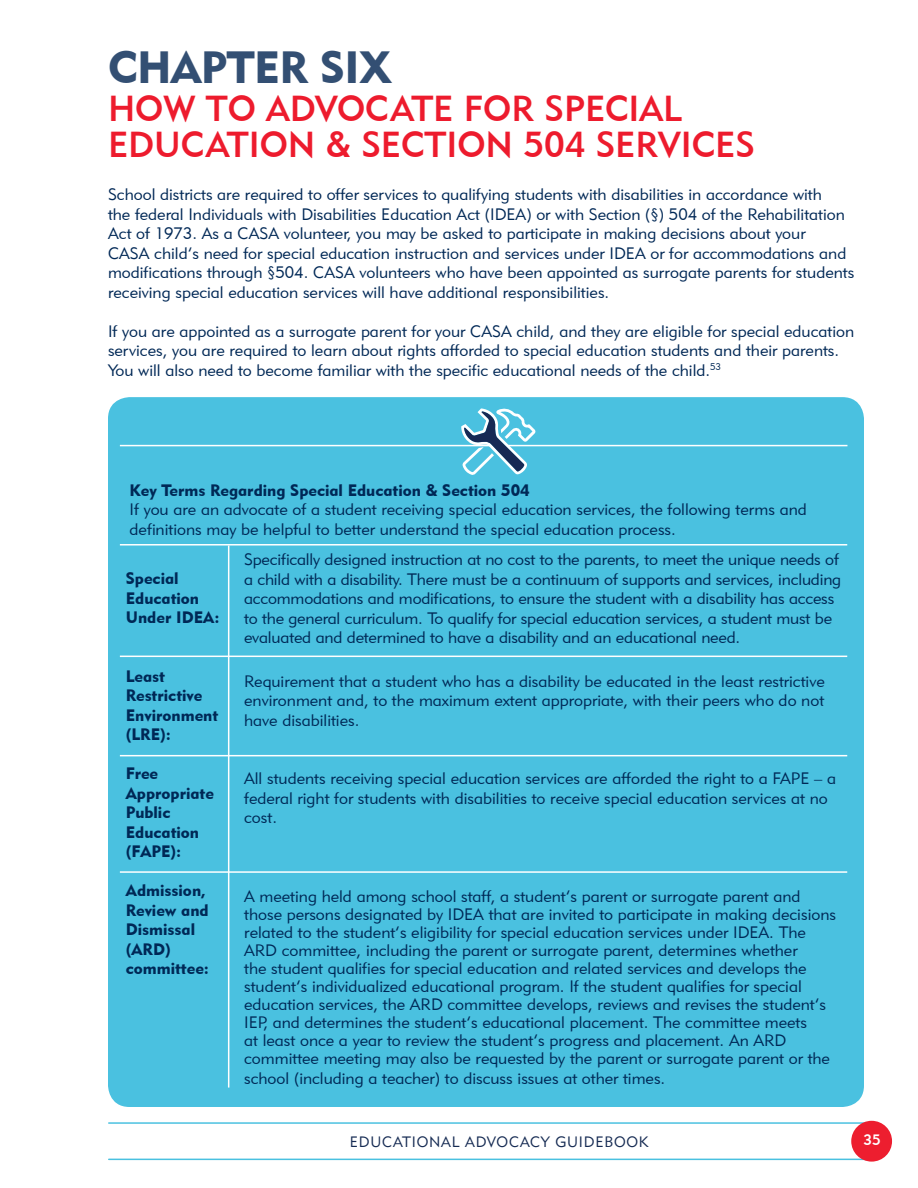
<style>
.page{position:relative;width:918px;height:1188px;background:#fff}
.page>*{position:absolute;margin:0;border:0;box-sizing:border-box;transform-origin:0 0}
.t1{font:45px "Geometric 415 BT Black A";letter-spacing:-.01em;color:#334f73}
.t2{font:36px/36px "Geometric 415 BT Medium A";color:#ed1b2d}
.t3{font:16.5px/19.5px "Geometric 415 BT Lite A";color:#002856}
.t4{font:16.5px/19.5px "Geometric 415 BT Black A";color:#002856}
.t5{font:15px "Geometric 415 BT Lite A";letter-spacing:.05em;color:#162b53}
.t6{font:15px "Geometric 415 BT Medium A";color:#fff}
</style>
<div class="page">
<hr style="left:109px;top:1122px;width:763px;height:2px;background:#4ac1e0">
<hr style="left:109px;top:1159px;width:763px;height:1px;background:#4ac1e0">
<div style="left:853px;top:1122px;width:38px;height:38px;background:#ed1e2f;border-radius:50%"></div>
<div style="left:851px;top:1121px;width:41px;height:41px;border:3px solid #ed1e2f;border-radius:50%"></div>
<div style="left:108px;top:397px;width:756px;height:710px;background:#4ac1e0;border-radius:22px"></div>
<hr style="left:228px;top:546px;width:1px;height:542px;background:#fff">
<svg style="left:461px;top:408px;width:75px;height:67px"></svg>
<hr style="left:508px;top:445px;width:339px;height:1px;background:#fff">
<hr style="left:120px;top:445px;width:370px;height:1px;background:#fff">
<hr style="left:120px;top:656px;width:727px;height:1px;background:#fff">
<hr style="left:120px;top:544px;width:727px;height:2px;background:#fff">
<hr style="left:120px;top:755px;width:727px;height:1px;background:#fff">
<hr style="left:120px;top:871px;width:727px;height:2px;background:#fff">
<h1 class="t1" style="left:108px;top:51px;width:285px">CHAPTER SIX</h1>
<h2 class="t2" style="left:108px;top:94px;width:648px">HOW TO ADVOCATE FOR SPECIAL<br>EDUCATION &amp; SECTION 504 SERVICES</h2>
<p class="t3" style="left:108px;top:186px;width:748px">School districts are required to offer services to qualifying students with disabilities in accordance with<br>the federal Individuals with Disabilities Education Act (IDEA) or with Section (§) 504 of the Rehabilitation Act of 1973. As a CASA volunteer, you may be asked to participate in making decisions about your<br>CASA child’s need for special education instruction and services under IDEA or for accommodations and modifications through §504. CASA volunteers who have been appointed as surrogate parents for students receiving special education services will have additional responsibilities.</p>
<p class="t3" style="left:108px;top:322px;width:748px">If you are appointed as a surrogate parent for your CASA child, and they are eligible for special education services, you are required to learn about rights afforded to special education students and their parents.<br>You will also need to become familiar with the specific educational needs of the child.<sup>53</sup></p>
<p class="t4" style="left:130px;top:482px;width:402px">Key Terms Regarding Special Education &amp; Section 504</p>
<p class="t3" style="left:130px;top:500px;width:679px">If you are an advocate of a student receiving special education services, the following terms and definitions may be helpful to better understand the special education process.</p>
<p class="t3" style="left:244px;top:549px;width:599px">Specifically designed instruction at no cost to the parents, to meet the unique needs of a child with a disability. There must be a continuum of supports and services, including accommodations and modifications, to ensure the student with a disability has access to the general curriculum. To qualify for special education services, a student must be evaluated and determined to have a disability and an educational need.</p>
<p class="t3" style="left:244px;top:672px;width:582px;text-align:justify">Requirement that a student who has a disability be educated in the least restrictive environment and, to the maximum extent appropriate, with their peers who do not have disabilities.</p>
<p class="t4" style="left:126px;top:570px;width:95px">Special<br>Education<br>Under IDEA:</p>
<p class="t4" style="left:126px;top:668px;width:94px">Least<br>Restrictive<br>Environment (LRE):</p>
<p class="t4" style="left:126px;top:765px;width:90px">Free<br>Appropriate<br>Public<br>Education (FAPE):</p>
<p class="t4" style="left:126px;top:882px;width:85px">Admission,<br>Review and<br>Dismissal (ARD) committee:</p>
<p class="t3" style="left:244px;top:770px;width:593px">All students receiving special education services are afforded the right to a FAPE – a federal right for students with disabilities to receive special education services at no cost.</p>
<p class="t3" style="left:244px;top:888px;width:593px;line-height:18px">A meeting held among school staff, a student’s parent or surrogate parent and those persons designated by IDEA that are invited to participate in making decisions related to the student’s eligibility for special education services under IDEA. The ARD committee, including the parent or surrogate parent, determines whether<br>the student qualifies for special education and related services and develops the student’s individualized educational program. If the student qualifies for special education services, the ARD committee develops, reviews and revises the student’s IEP, and determines the student’s educational placement. The committee meets<br>at least once a year to review the student’s progress and placement. An ARD committee meeting may also be requested by the parent or surrogate parent or the</p>
<p class="t3" style="left:244px;top:1069px;width:423px">school (including a teacher) to discuss issues at other times.</p>
<p class="t5" style="left:350px;top:1135px;width:300px">EDUCATIONAL ADVOCACY GUIDEBOOK</p>
<p class="t6" style="left:864px;top:1134px;width:19px">35</p>
</div>
